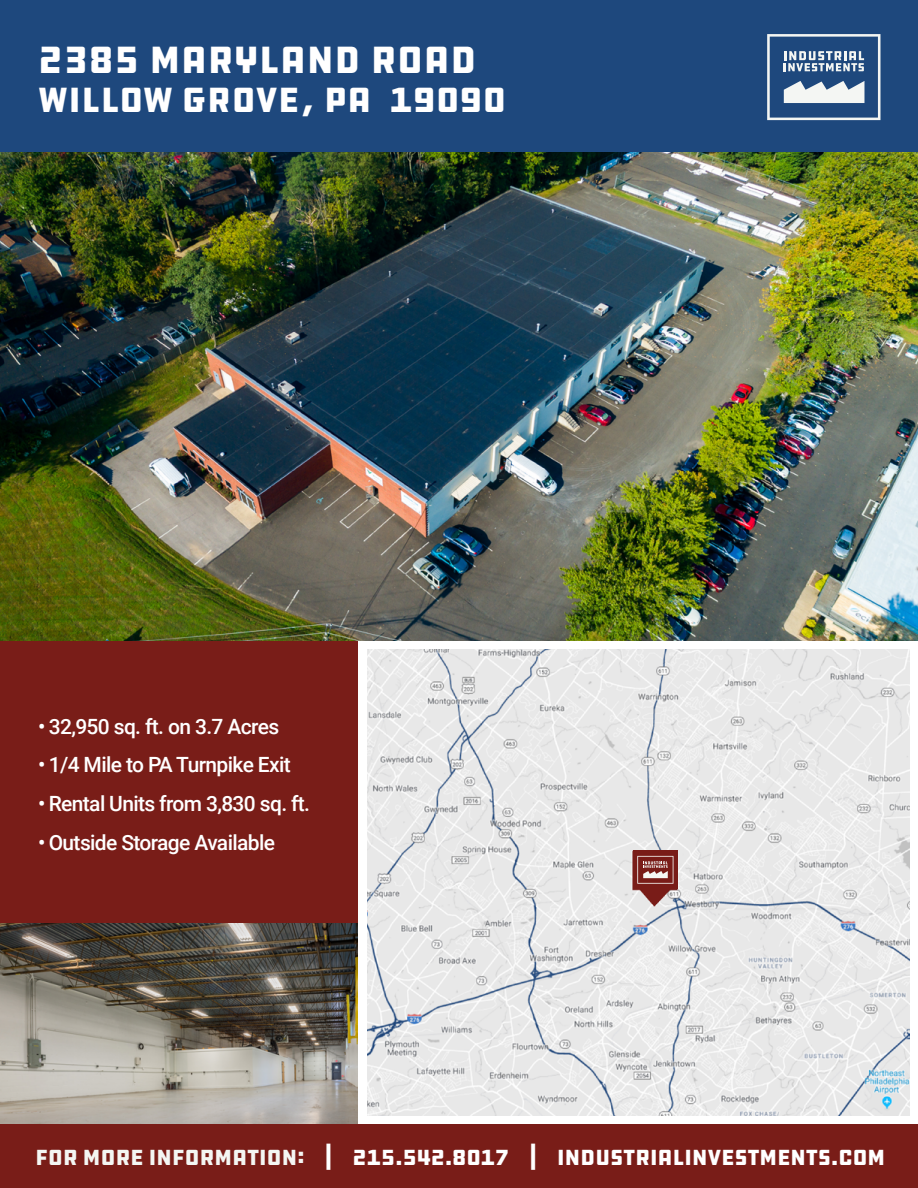
<style>
.page{position:relative;width:918px;height:1188px;background:#fff}
.page>*{position:absolute;margin:0;border:0;box-sizing:border-box;transform-origin:0 0}
.t1{font:39px "DDC Hardware";color:#fff}
.t2{font:36px "DDC Hardware";color:#fff}
.t3{font:22.5px "DDC Hardware";letter-spacing:-.02em;color:#fff}
.t4{font:500 21px "Roboto";letter-spacing:-.03em;color:#fff}
.s1{color:#f4f6f3}
</style>
<div class="page">
<img style="left:367px;top:650px;width:542px;height:466px">
<div style="left:633px;top:850px;width:45px;height:39px;background:#791c18"></div>
<svg style="left:637px;top:856px;width:36px;height:49px"></svg>
<div style="left:0;top:162px;width:357px;height:761px;background:#791d18"></div>
<div style="left:0;top:0;width:918px;height:153px;background:#1e487d"></div>
<svg style="left:767px;top:34px;width:113px;height:86px"></svg>
<img style="left:0;top:923px;width:357px;height:202px">
<img style="left:0;top:153px;width:918px;height:488px">
<div style="left:0;top:1125px;width:918px;height:63px;background:#791d18"></div>
<h1 class="t1" style="left:38px;top:35px;width:440px">2385 MARYLAND ROAD</h1>
<h2 class="t2" style="left:38px;top:77px;width:470px">WILLOW GROVE, PA 19090</h2>
<p class="t4" style="left:38px;top:711px;width:243px">• 32,950 sq. ft. on 3.7 Acres</p>
<p class="t4" style="left:38px;top:750px;width:254px">• 1/4 Mile to PA Turnpike Exit</p>
<p class="t4" style="left:38px;top:789px;width:273px">• Rental Units from 3,830 sq. ft.</p>
<p class="t4" style="left:38px;top:828px;width:238px">• Outside Storage Available</p>
<p class="t3" style="left:35px;top:1143px;width:852px"><span class="s1">FOR MORE INFORMATION:</span> | 215.542.8017 | INDUSTRIALINVESTMENTS.COM</p>
</div>
